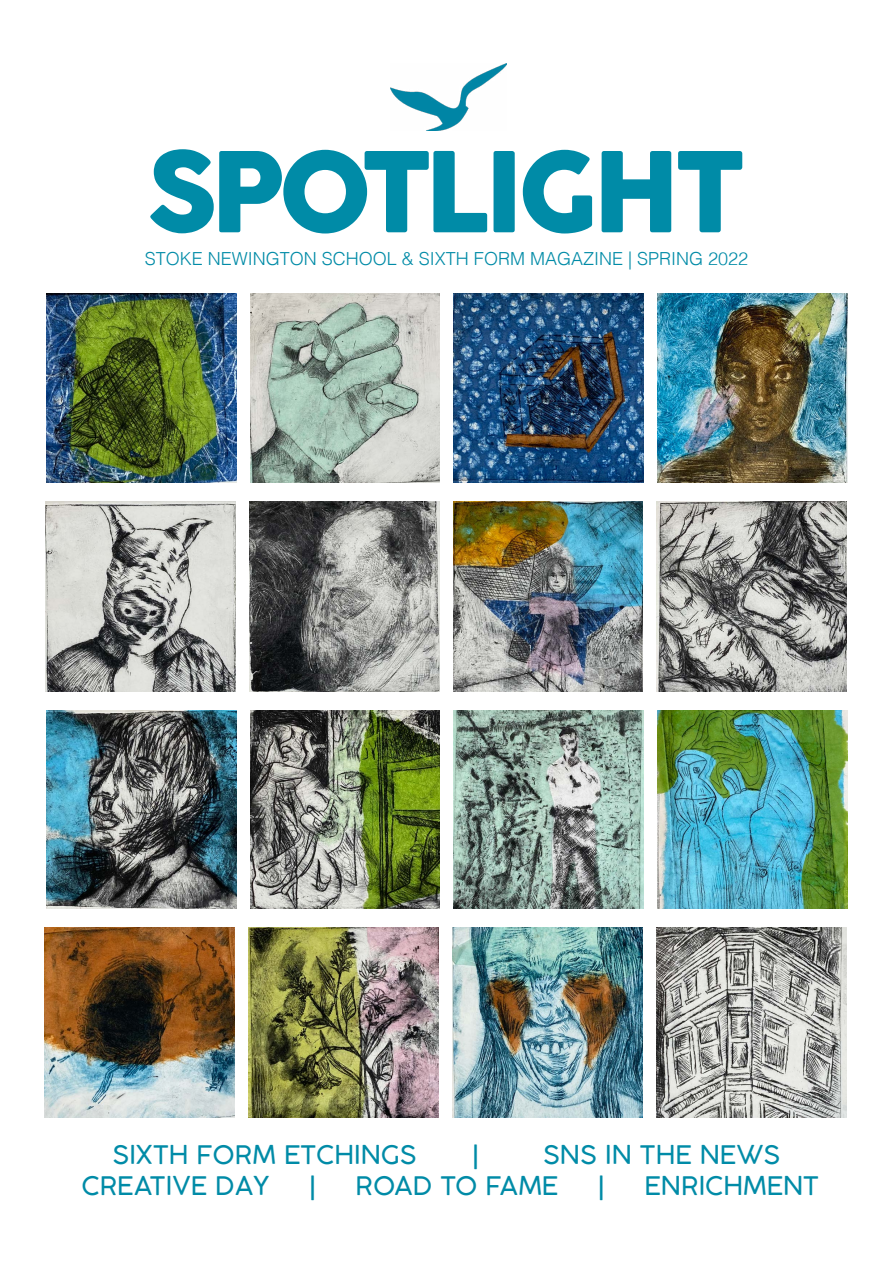
<style>
.page{position:relative;width:893px;height:1263px;background:#fff}
.page>*{position:absolute;margin:0;border:0;box-sizing:border-box;transform-origin:0 0}
.t1{font:109.5px "Cocogoose";letter-spacing:-.06em;color:#008ba7}
.t2{font:300 25.5px "Cocogoose";color:#008ba7}
.t3{font:300 18px "Helvetica";color:#008ba7}
</style>
<div class="page">
<img style="left:390px;top:63px;width:116px;height:67px">
<img style="left:46px;top:293px;width:190px;height:190px">
<img style="left:46px;top:502px;width:189px;height:190px">
<img style="left:46px;top:711px;width:190px;height:197px">
<img style="left:45px;top:928px;width:190px;height:189px">
<img style="left:250px;top:293px;width:190px;height:190px">
<img style="left:249px;top:502px;width:190px;height:190px">
<img style="left:250px;top:711px;width:190px;height:197px">
<img style="left:249px;top:928px;width:189px;height:189px">
<img style="left:454px;top:293px;width:189px;height:190px">
<img style="left:453px;top:502px;width:190px;height:190px">
<img style="left:454px;top:711px;width:189px;height:197px">
<img style="left:452px;top:928px;width:190px;height:189px">
<img style="left:657px;top:293px;width:190px;height:190px">
<img style="left:657px;top:502px;width:189px;height:190px">
<img style="left:657px;top:711px;width:190px;height:197px">
<img style="left:657px;top:928px;width:189px;height:189px">
<h1 class="t1" style="left:146px;top:116px;width:602px">SPOTLIGHT</h1>
<p class="t3" style="left:145px;top:243px;width:605px">STOKE NEWINGTON SCHOOL &amp; SIXTH FORM MAGAZINE | SPRING 2022</p>
<p class="t2" style="left:112px;top:1137px;width:306px">SIXTH FORM ETCHINGS</p>
<p class="t2" style="left:472px;top:1137px;width:8px">|</p>
<p class="t2" style="left:543px;top:1137px;width:239px">SNS IN THE NEWS</p>
<p class="t2" style="left:82px;top:1168px;width:189px">CREATIVE DAY</p>
<p class="t2" style="left:309px;top:1168px;width:8px">|</p>
<p class="t2" style="left:356px;top:1168px;width:204px">ROAD TO FAME</p>
<p class="t2" style="left:598px;top:1168px;width:8px">|</p>
<p class="t2" style="left:645px;top:1168px;width:176px">ENRICHMENT</p>
</div>
